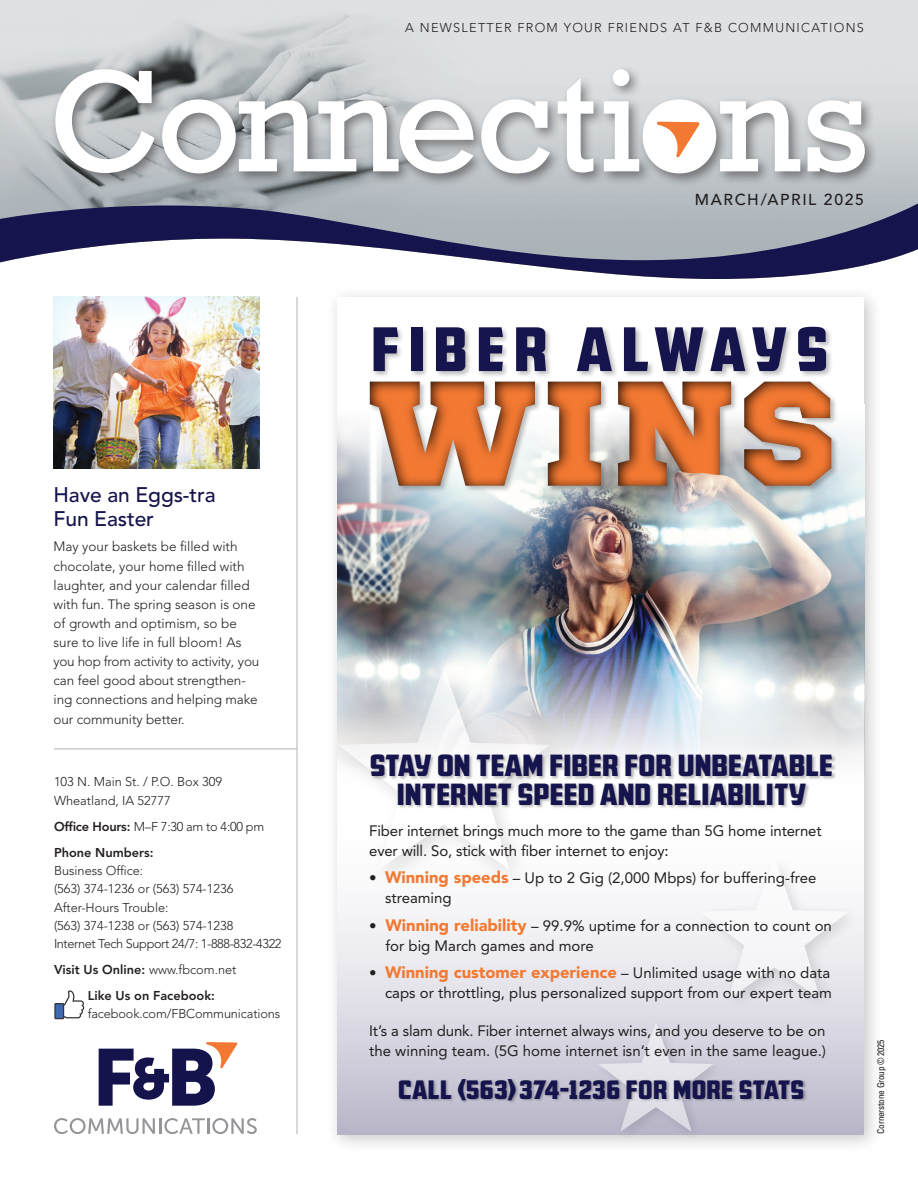
<style>
.page{position:relative;width:918px;height:1188px;background:#fff}
.page>*{position:absolute;margin:0;border:0;box-sizing:border-box;transform-origin:0 0}
.t1{font:148.95px "Sports World";color:#f37932}
.t2{font:136.5px "Rockwell";letter-spacing:-.03em;color:#fff}
.t3{font:60.15px "American Captain Patrius";letter-spacing:.125em;color:#15144c}
.t4{font:29.4px/28.7px "American Captain Patrius";letter-spacing:-.02em;color:#15144c;text-align:center}
.t5{font:25.5px "American Captain Patrius";letter-spacing:-.01em;color:#15144c}
.t6{font:500 21px/24px "Avenir LT Pro";letter-spacing:-.005em;color:#15144c}
.t7{font:900 16.5px "Avenir LT Pro";color:#f37932}
.t8{font:500 15.75px "Avenir LT Pro";letter-spacing:.105em;color:#231f20}
.t9{font:15px/20.2px "Avenir LT Pro";color:#231f20}
.t10{font:300 13.5px/19.2px "Avenir LT Pro";color:#231f20}
.t11{font:300 12.75px/18.3px "Avenir LT Pro";color:#231f20}
.t12{font:800 12.75px/25.8px "Avenir LT Pro";color:#231f20}
.t13{font:300 12.75px "Avenir LT Pro";letter-spacing:.1em;color:#231f20}
.t14{font:condensed 9.3px "Univers LT Std";letter-spacing:-.03em;color:#231f20}
.s1{font-weight:300}
.s2{font-weight:500}
.s3{font-weight:900;font-size:16.5px;color:#f37932}
.s4{font-weight:500;font-size:15px;color:#231f20}
.s5{font-weight:400;font-size:15px;color:#231f20}
</style>
<div class="page">
<hr style="left:297px;top:297px;width:1px;height:837px;background:#b2b3b7">
<hr style="left:54px;top:748px;width:243px;height:1px;background:#b2b3b7">
<img style="left:0;top:0;width:918px;height:196px">
<svg style="left:0;top:196px;width:918px;height:83px"></svg>
<div style="left:50px;top:64px;width:829px;height:124px;background:#231f20;opacity:.5"></div>
<svg style="left:54px;top:990px;width:30px;height:29px"></svg>
<div style="left:654px;top:110px;width:52px;height:53px;background:#fff;border-radius:50%"></div>
<svg style="left:657px;top:122px;width:43px;height:35px"></svg>
<svg style="left:99px;top:1042px;width:138px;height:64px"></svg>
<svg style="left:54px;top:1118px;width:203px;height:16px"></svg>
<div style="left:51px;top:296px;width:209px;height:176px;background:#37c4e8;opacity:.2"></div>
<div style="left:326px;top:286px;width:557px;height:867px;background:#231f20;opacity:.25"></div>
<div style="left:338px;top:297px;width:526px;height:837px;background:#fff"></div>
<div style="left:338px;top:816px;width:526px;height:318px;background:linear-gradient(to bottom,#fff,#bfbdce)"></div>
<img style="left:338px;top:549px;width:526px;height:209px">
<svg style="left:369px;top:312px;width:514px;height:214px"></svg>
<div style="left:372px;top:325px;width:461px;height:54px;background:#231f20;opacity:.3"></div>
<div style="left:329px;top:659px;width:242px;height:232px;background:#231f20;opacity:.3"></div>
<svg style="left:338px;top:667px;width:212px;height:203px"></svg>
<div style="left:594px;top:1018px;width:131px;height:126px;background:#231f20;opacity:.3"></div>
<svg style="left:598px;top:1022px;width:116px;height:110px;background:#d1d0dc"></svg>
<div style="left:371px;top:754px;width:465px;height:55px;background:#231f20;opacity:.3"></div>
<div style="left:694px;top:851px;width:169px;height:164px;background:#231f20;opacity:.3"></div>
<svg style="left:700px;top:858px;width:149px;height:141px"></svg>
<div style="left:399px;top:1078px;width:409px;height:26px;background:#231f20;opacity:.3"></div>
<img style="left:337px;top:404px;width:527px;height:145px">
<p class="t13" style="left:405px;top:20px;width:460px">A NEWSLETTER FROM YOUR FRIENDS AT F&amp;B COMMUNICATIONS</p>
<h2 class="t2" style="left:49px;top:37px;width:823px">Connections</h2>
<p class="t8" style="left:695px;top:191px;width:171px">MARCH/APRIL 2025</p>
<h3 class="t6" style="left:54px;top:483px;width:164px">Have an Eggs-tra<br>Fun Easter</h3>
<p class="t10" style="left:54px;top:537px;width:207px">May your baskets be filled with chocolate, your home filled with laughter, and your calendar filled with fun. The spring season is one of growth and optimism, so be sure to live life in full bloom! As you hop from activity to activity, you can feel good about strengthen&shy;ing connections and helping make our community better.</p>
<p class="t11" style="left:54px;top:773px;width:170px">103 N. Main St. / P.O. Box 309<br>Wheatland, IA 52777</p>
<p class="t12" style="left:54px;top:813px;width:212px">Office Hours: <span class="s1">M–F 7:30 am to 4:00 pm<br></span>Phone Numbers:</p>
<p class="t11" style="left:54px;top:861px;width:229px">Business Office:<br>(563) 374-1236 or (563) 574-1236<br>After-Hours Trouble:<br>(563) 374-1238 or (563) 574-1238<br>Internet Tech Support 24/7: 1-888-832-4322</p>
<p class="t12" style="left:88px;top:957px;width:150px;text-indent:-34px">Visit Us Online: <span class="s1">www.fbcom.net<br></span>Like Us on Facebook:</p>
<p class="t11" style="left:88px;top:1005px;width:194px">facebook.com/FBCommunications</p>
<h3 class="t3" style="left:371px;top:311px;width:460px">FIBER ALWAYS</h3>
<h1 class="t1" style="left:367px;top:312px;width:472px">WINS</h1>
<h3 class="t4" style="left:369px;top:751px;width:465px">STAY ON TEAM FIBER FOR UNBEATABLE<br>INTERNET SPEED AND RELIABILITY</h3>
<p class="t9" style="left:369px;top:820px;width:454px">Fiber internet brings much more to the game than 5G home internet ever will. So, stick with fiber internet to enjoy<span class="s2">:</span></p>
<p class="t9" style="left:385px;top:868px;width:433px;text-indent:-16px"><span class="s2">•</span> <span class="s3">Winning speeds</span> – Up to 2 Gig (2,000 Mbps) for buffering-free streaming</p>
<p class="t9" style="left:385px;top:915px;width:448px;text-indent:-16px"><span class="s2">•</span> <span class="s3">Winning reliability</span> – 99.9% uptime for a connection to count on for big March games and more</p>
<p class="t7" style="left:369px;top:962px;width:463px"><span class="s4">•</span> Winning customer experience <span class="s5">– Unlimited usage with no data</span></p>
<p class="t9" style="left:385px;top:983px;width:448px">caps or throttling, plus personalized support from our expert team</p>
<p class="t9" style="left:369px;top:1020px;width:458px">It’s a slam dunk. Fiber internet always wins, and you deserve to be on the winning team. (5G home internet isn’t even in the same league.)</p>
<h3 class="t5" style="left:398px;top:1073px;width:408px">CALL (563) 374-1236 FOR MORE STATS</h3>
<p class="t14" style="left:875px;top:1134px;width:95px;rotate:-90deg">Cornerstone Group © 2025</p>
</div>
